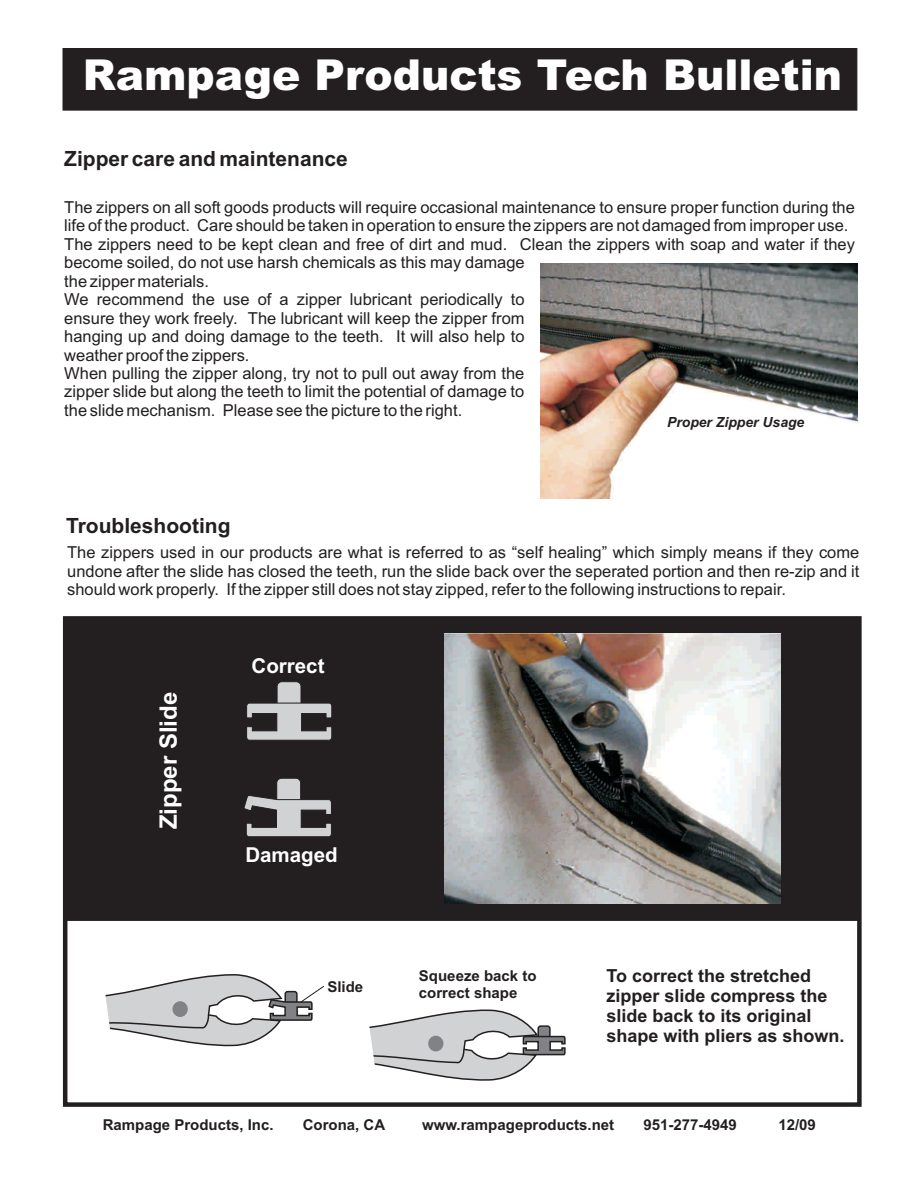
<style>
.page{position:relative;width:918px;height:1188px;background:#fff}
.page>*{position:absolute;margin:0;border:0;box-sizing:border-box;transform-origin:0 0}
.t1{font:900 42.6px "Arial";color:#fff}
.t2{font:700 24px "Arial";color:#fff}
.t3{font:700 21px "Arial";color:#231f20}
.t4{font:700 20.55px "Arial";color:#fff}
.t5{font:700 18px/20.1px "Arial";color:#231f20}
.t6{font:16.5px/18.5px "Arial";color:#231f20}
.t7{font:700 15px/16.8px "Arial";color:#231f20}
.t8{font:italic 700 13.95px "Arial";color:#231f20}
</style>
<div class="page">
<div style="left:63px;top:48px;width:794px;height:62px;background:#231f20"></div>
<div style="left:62px;top:617px;width:795px;height:305px;background:#231f20"></div>
<img style="left:444px;top:634px;width:336px;height:270px">
<div style="left:277px;top:682px;width:24px;height:26px;background:#d1d2d4;border:1px solid #231f20;border-radius:5px"></div>
<svg style="left:246px;top:703px;width:86px;height:38px;background:#8e8d8e"></svg>
<div style="left:277px;top:778px;width:24px;height:27px;background:#d1d2d4;border:1px solid #231f20;border-radius:5px"></div>
<svg style="left:243px;top:795px;width:89px;height:42px;background:#848385"></svg>
<div style="left:63px;top:616px;width:799px;height:491px;border:4px solid #231f20"></div>
<img style="left:540px;top:264px;width:317px;height:235px">
<svg style="left:62px;top:956px;width:504px;height:131px"></svg>
<h1 class="t1" style="left:83px;top:60px;width:761px">Rampage Products Tech Bulletin</h1>
<p class="t3" style="left:64px;top:151px;width:285px">Zipper care and maintenance</p>
<p class="t6" style="left:64px;top:200px;width:792px">The zippers on all soft goods products will require occasional maintenance to ensure proper function during the life of the product. Care should be taken in operation to ensure the zippers are not damaged from improper use.<br>The zippers need to be kept clean and free of dirt and mud. Clean the zippers with soap and water if they become soiled, do not use harsh chemicals as this may damage<br>the zipper materials.<br>We recommend the use of a zipper lubricant periodically to<br>ensure they work freely. The lubricant will keep the zipper from<br>hanging up and doing damage to the teeth. It will also help to<br>weather proof the zippers.<br>When pulling the zipper along, try not to pull out away from the<br>zipper slide but along the teeth to limit the potential of damage to<br>the slide mechanism. Please see the picture to the right.</p>
<p class="t8" style="left:667px;top:417px;width:139px">Proper Zipper Usage</p>
<p class="t3" style="left:66px;top:518px;width:166px">Troubleshooting</p>
<p class="t6" style="left:67px;top:545px;width:794px;text-align:justify">The zippers used in our products are what is referred to as “self healing” which simply means if they come undone after the slide has closed the teeth, run the slide back over the seperated portion and then re-zip and it should work properly. If the zipper still does not stay zipped, refer to the following instructions to repair.</p>
<h2 class="t2" style="left:159px;top:829px;width:139px;rotate:-90deg">Zipper Slide</h2>
<p class="t4" style="left:252px;top:658px;width:75px">Correct</p>
<p class="t4" style="left:245px;top:847px;width:94px">Damaged</p>
<p class="t7" style="left:327px;top:980px;width:37px">Slide</p>
<p class="t7" style="left:419px;top:969px;width:119px">Squeeze back to correct shape</p>
<p class="t5" style="left:606px;top:967px;width:240px">To correct the stretched zipper slide compress the slide back to its original shape with pliers as shown.</p>
<p class="t7" style="left:103px;top:1117px;width:172px">Rampage Products, Inc.</p>
<p class="t7" style="left:303px;top:1117px;width:84px">Corona, CA</p>
<p class="t7" style="left:422px;top:1117px;width:193px">www.rampageproducts.net</p>
<p class="t7" style="left:643px;top:1117px;width:95px">951-277-4949</p>
<p class="t7" style="left:778px;top:1117px;width:39px">12/09</p>
</div>
